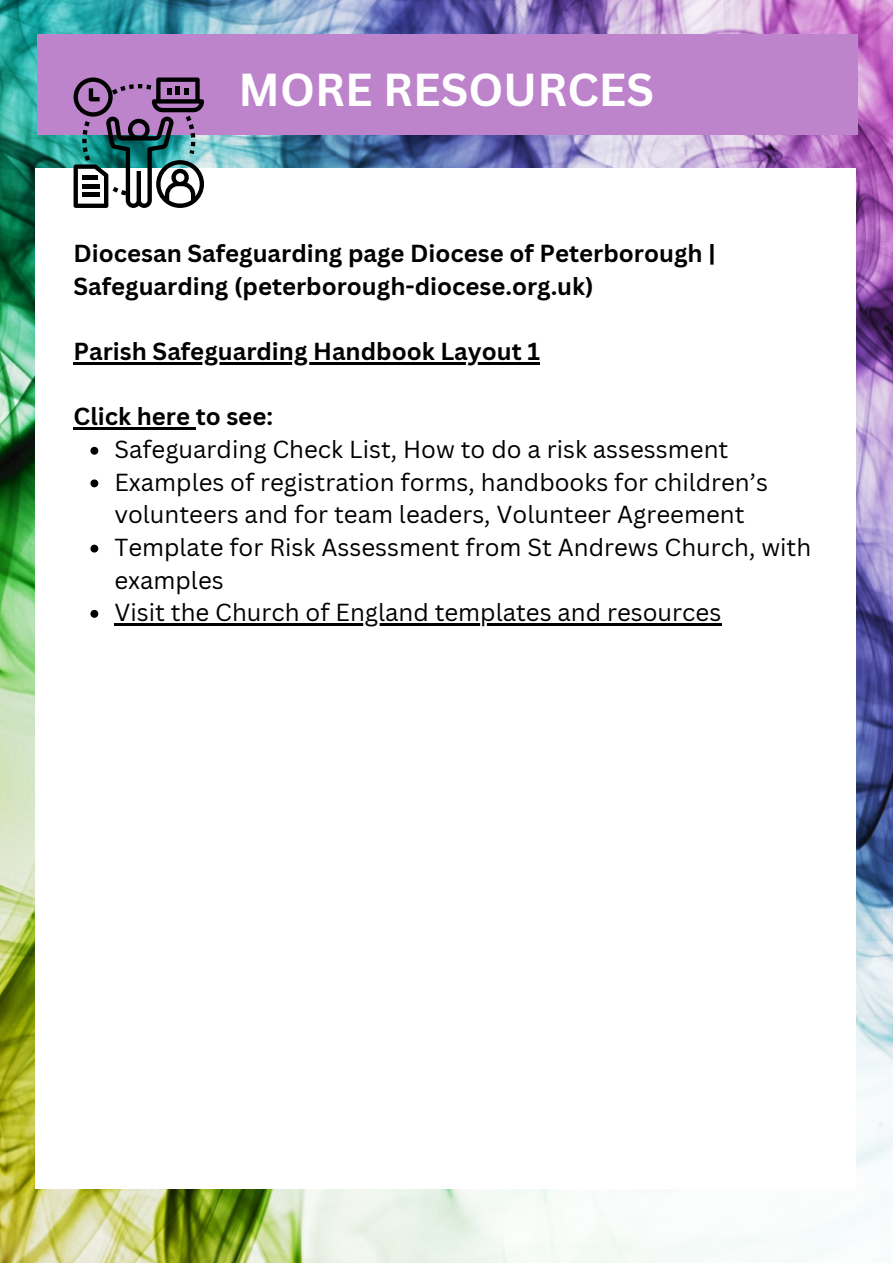
<style>
.page{position:relative;width:893px;height:1264px;background:#fff}
.page>*{position:absolute;margin:0;border:0;box-sizing:border-box;transform-origin:0 0}
.t1{font:700 45px "Canva Sans";color:#fff}
.t2{font:24px/32.5px "Canva Sans";color:#000}
.t3{font:700 24px/32.5px "Canva Sans";color:#000}
</style>
<div class="page">
<img style="left:0;top:0;width:892px;height:1262px">
<div style="left:37px;top:34px;width:820px;height:101px;background:#bd84cc"></div>
<div style="left:36px;top:168px;width:819px;height:1021px;background:#fff"></div>
<svg style="left:90px;top:447px;width:8px;height:7px"></svg>
<svg style="left:90px;top:479px;width:8px;height:8px"></svg>
<svg style="left:90px;top:544px;width:8px;height:8px"></svg>
<svg style="left:90px;top:610px;width:8px;height:7px"></svg>
<hr style="left:114px;top:623px;width:320px;height:2px;background:#000">
<hr style="left:434px;top:623px;width:287px;height:2px;background:#000">
<hr style="left:74px;top:362px;width:466px;height:3px;background:#000">
<hr style="left:74px;top:428px;width:122px;height:2px;background:#000">
<svg style="left:74px;top:77px;width:130px;height:131px"></svg>
<h1 class="t1" style="left:238px;top:58px;width:417px">MORE RESOURCES</h1>
<p class="t3" style="left:74px;top:237px;width:644px">Diocesan Safeguarding page Diocese of Peterborough |<br>Safeguarding (peterborough-diocese.org.uk)</p>
<p class="t3" style="left:74px;top:334px;width:468px">Parish Safeguarding Handbook Layout 1</p>
<p class="t3" style="left:74px;top:400px;width:201px">Click here to see:</p>
<p class="t2" style="left:114px;top:432px;width:698px">Safeguarding Check List, How to do a risk assessment Examples of registration forms, handbooks for children’s volunteers and for team leaders, Volunteer Agreement Template for Risk Assessment from St Andrews Church, with examples<br>Visit the Church of England templates and resources</p>
</div>
